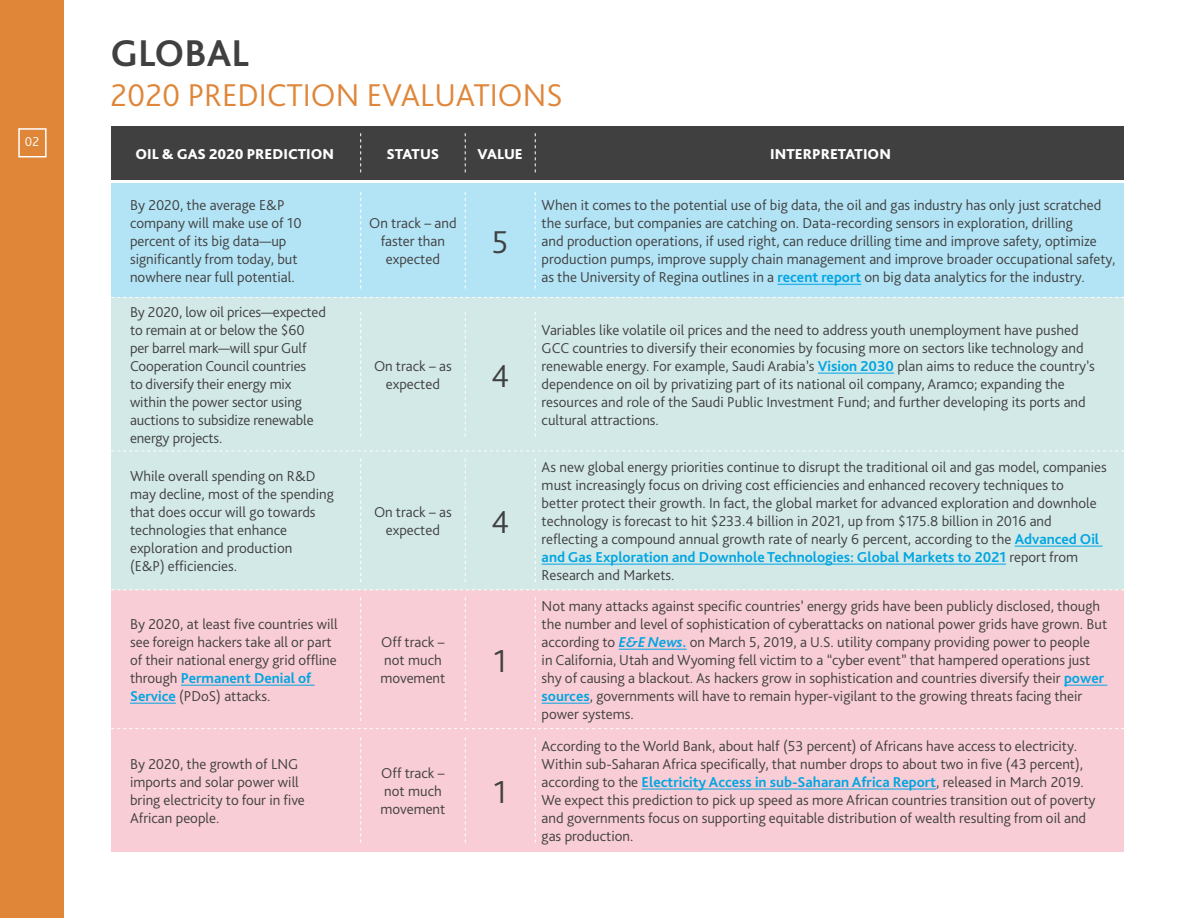
<style>
.page{position:relative;width:1188px;height:918px;background:#fff}
.page>*{position:absolute;margin:0;border:0;box-sizing:border-box;transform-origin:0 0}
.t1{font:700 39px "Bliss Pro";color:#404040}
.t2{font:300 33px "Bliss Pro";color:#df8639}
.t3{font:300 33px "Bliss Pro";color:#404040}
.t4{font:300 15px/18px "Bliss Pro";color:#404040}
.t5{font:800 15px "Bliss Pro";color:#fff}
.t6{font:300 13.5px "Bliss Pro";color:#fff}
.s1{font-weight:700;color:#02a5e2}
.s2{font-weight:700;font-style:italic;color:#02a5e2}
</style>
<div class="page">
<div style="left:111px;top:184px;width:1013px;height:113px;background:#b3e4f6"></div>
<div style="left:111px;top:297px;width:1013px;height:154px;background:#d3e9e8"></div>
<div style="left:111px;top:451px;width:1013px;height:138px;background:#d3e9e8"></div>
<div style="left:111px;top:590px;width:1013px;height:138px;background:#f9cdd5"></div>
<div style="left:111px;top:728px;width:1013px;height:124px;background:#f9cdd5"></div>
<div style="left:111px;top:126px;width:1013px;height:53px;background:#404040"></div>
<svg style="left:360px;top:133px;width:1px;height:39px"></svg>
<svg style="left:360px;top:192px;width:1px;height:96px"></svg>
<svg style="left:360px;top:312px;width:1px;height:125px"></svg>
<svg style="left:360px;top:458px;width:1px;height:124px"></svg>
<svg style="left:360px;top:597px;width:1px;height:124px"></svg>
<svg style="left:360px;top:738px;width:1px;height:105px"></svg>
<svg style="left:465px;top:133px;width:1px;height:39px"></svg>
<svg style="left:465px;top:192px;width:1px;height:96px"></svg>
<svg style="left:465px;top:312px;width:1px;height:125px"></svg>
<svg style="left:465px;top:458px;width:1px;height:124px"></svg>
<svg style="left:465px;top:597px;width:1px;height:124px"></svg>
<svg style="left:465px;top:738px;width:1px;height:105px"></svg>
<svg style="left:535px;top:133px;width:1px;height:39px"></svg>
<svg style="left:535px;top:192px;width:1px;height:96px"></svg>
<svg style="left:535px;top:312px;width:1px;height:125px"></svg>
<svg style="left:535px;top:458px;width:1px;height:124px"></svg>
<svg style="left:535px;top:597px;width:1px;height:124px"></svg>
<svg style="left:535px;top:738px;width:1px;height:105px"></svg>
<hr style="left:181px;top:685px;width:134px;height:1px;background:#02a5e2">
<hr style="left:130px;top:703px;width:46px;height:1px;background:#02a5e2">
<hr style="left:778px;top:284px;width:83px;height:1px;background:#02a5e2">
<hr style="left:818px;top:373px;width:76px;height:1px;background:#02a5e2">
<hr style="left:1015px;top:546px;width:87px;height:1px;background:#02a5e2">
<hr style="left:542px;top:564px;width:464px;height:1px;background:#02a5e2">
<hr style="left:619px;top:649px;width:68px;height:1px;background:#02a5e2">
<hr style="left:1064px;top:685px;width:43px;height:1px;background:#02a5e2">
<hr style="left:542px;top:703px;width:48px;height:1px;background:#02a5e2">
<hr style="left:642px;top:789px;width:294px;height:1px;background:#02a5e2">
<svg style="left:111px;top:297px;width:1013px;height:1px"></svg>
<svg style="left:111px;top:451px;width:1013px;height:1px"></svg>
<svg style="left:111px;top:728px;width:1013px;height:1px"></svg>
<svg style="left:111px;top:589px;width:1013px;height:1px"></svg>
<div style="left:0;top:0;width:64px;height:918px;background:#df8639"></div>
<div style="left:18px;top:128px;width:29px;height:29px;border:2px solid #fff"></div>
<p class="t6" style="left:25px;top:133px;width:16px">02</p>
<h1 class="t1" style="left:111px;top:29px;width:140px">GLOBAL</h1>
<h2 class="t2" style="left:111px;top:74px;width:454px">2020 PREDICTION EVALUATIONS</h2>
<p class="t5" style="left:136px;top:144px;width:200px">OIL &amp; GAS 2020 PREDICTION</p>
<p class="t5" style="left:386px;top:144px;width:54px">STATUS</p>
<p class="t5" style="left:478px;top:144px;width:47px">VALUE</p>
<p class="t5" style="left:770px;top:144px;width:122px">INTERPRETATION</p>
<p class="t4" style="left:130px;top:196px;width:173px">By 2020, the average E&amp;P company will make use of 10 percent of its big data—up significantly from today, but nowhere near full potential.</p>
<p class="t4" style="left:130px;top:303px;width:197px">By 2020, low oil prices—expected to remain at or below the $60 per barrel mark—will spur Gulf<br>Cooperation Council countries<br>to diversify their energy mix within the power sector using auctions to subsidize renewable energy projects.</p>
<p class="t4" style="left:130px;top:467px;width:205px">While overall spending on R&amp;D may decline, most of the spending that does occur will go towards technologies that enhance exploration and production<br>(E&amp;P) efficiencies.</p>
<p class="t4" style="left:130px;top:615px;width:209px">By 2020, at least five countries will see foreign hackers take all or part of their national energy grid offline through <span class="s1">Permanent Denial of<br>Service</span> (PDoS) attacks.</p>
<p class="t4" style="left:130px;top:754px;width:176px">By 2020, the growth of LNG imports and solar power will bring electricity to four in five<br>African people.</p>
<p class="t4" style="left:369px;top:214px;width:89px;text-align:center">On track – and faster than expected</p>
<p class="t4" style="left:374px;top:357px;width:79px;text-align:center">On track – as expected</p>
<p class="t4" style="left:374px;top:503px;width:79px;text-align:center">On track – as expected</p>
<p class="t4" style="left:380px;top:633px;width:66px">Off track – not much movement</p>
<p class="t4" style="left:380px;top:763px;width:66px">Off track – not much movement</p>
<h2 class="t3" style="left:492px;top:221px;width:18px">5</h2>
<h2 class="t3" style="left:491px;top:355px;width:20px">4</h2>
<h2 class="t3" style="left:491px;top:501px;width:20px">4</h2>
<h2 class="t3" style="left:493px;top:640px;width:15px">1</h2>
<h2 class="t3" style="left:493px;top:771px;width:15px">1</h2>
<p class="t4" style="left:542px;top:196px;width:575px">When it comes to the potential use of big data, the oil and gas industry has only just scratched the surface, but companies are catching on. Data-recording sensors in exploration, drilling<br>and production operations, if used right, can reduce drilling time and improve safety, optimize production pumps, improve supply chain management and improve broader occupational safety, as the University of Regina outlines in a <span class="s1">recent report</span> on big data analytics for the industry.</p>
<p class="t4" style="left:542px;top:321px;width:555px">Variables like volatile oil prices and the need to address youth unemployment have pushed GCC countries to diversify their economies by focusing more on sectors like technology and renewable energy. For example, Saudi Arabia’s <span class="s1">Vision 2030</span> plan aims to reduce the country’s dependence on oil by privatizing part of its national oil company, Aramco; expanding the resources and role of the Saudi Public Investment Fund; and further developing its ports and cultural attractions.</p>
<p class="t4" style="left:542px;top:458px;width:567px">As new global energy priorities continue to disrupt the traditional oil and gas model, companies must increasingly focus on driving cost efficiencies and enhanced recovery techniques to<br>better protect their growth. In fact, the global market for advanced exploration and downhole technology is forecast to hit $233.4 billion in 2021, up from $175.8 billion in 2016 and reflecting a compound annual growth rate of nearly 6 percent, according to the <span class="s1">Advanced Oil and Gas Exploration and Downhole Technologies: Global Markets to 2021</span> report from Research and Markets.</p>
<p class="t4" style="left:542px;top:597px;width:567px">Not many attacks against specific countries’ energy grids have been publicly disclosed, though the number and level of sophistication of cyberattacks on national power grids have grown. But according to <span class="s2">E&amp;E News</span><span class="s1">.</span> on March 5, 2019, a U.S. utility company providing power to people<br>in California, Utah and Wyoming fell victim to a “cyber event” that hampered operations just shy of causing a blackout. As hackers grow in sophistication and countries diversify their <span class="s1">power sources</span>, governments will have to remain hyper-vigilant to the growing threats facing their power systems.</p>
<p class="t4" style="left:542px;top:736px;width:555px">According to the World Bank, about half (53 percent) of Africans have access to electricity.<br>Within sub-Saharan Africa specifically, that number drops to about two in five (43 percent), according to the <span class="s1">Electricity Access in sub-Saharan Africa Report</span>, released in March 2019.<br>We expect this prediction to pick up speed as more African countries transition out of poverty and governments focus on supporting equitable distribution of wealth resulting from oil and gas production.</p>
</div>
